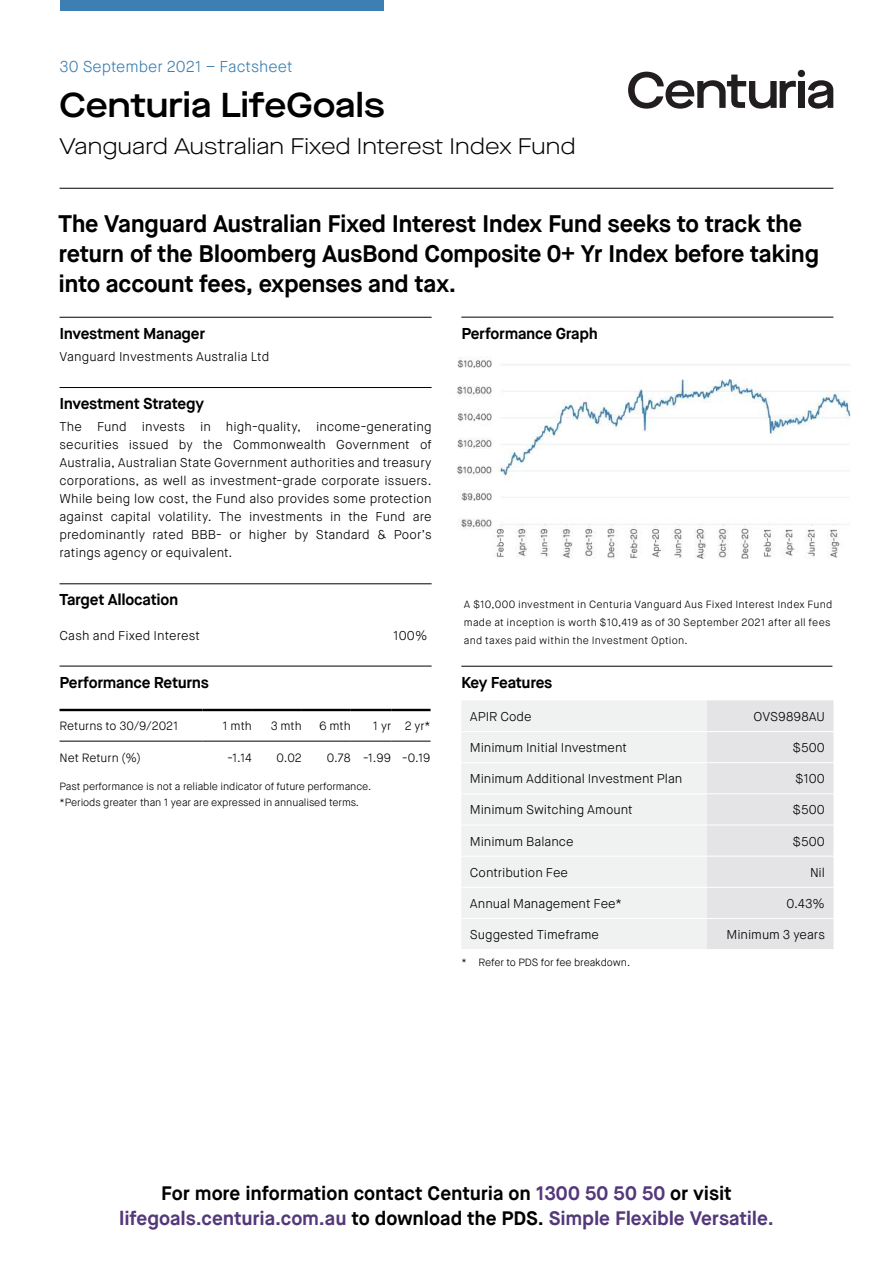
<style>
.page{position:relative;width:893px;height:1263px;background:#fff}
.page>*{position:absolute;margin:0;border:0;box-sizing:border-box;transform-origin:0 0}
.t1{font:600 34.5px "Maison Neue Extended";color:#000}
.t2{font:700 24px/30px "Maison Neue";letter-spacing:-.015em;color:#000}
.t3{font:300 22.5px "Maison Neue Extended";color:#000}
.t4{font:700 19.5px/25.5px "Maison Neue";letter-spacing:-.005em;color:#000;text-align:center}
.t5{font:700 15.75px "Maison Neue";letter-spacing:-.02em;color:#000}
.t6{font:300 15.75px "Maison Neue";color:#3c80b1}
.t7{font:300 12.75px/18px "Maison Neue";color:#000;text-align:justify}
.t8{font:300 12px "Maison Neue";color:#000}
.t9{font:300 10.5px/18px "Maison Neue";letter-spacing:.005em;color:#000}
.s1{color:#54387a}
</style>
<div class="page">
<hr style="left:60px;top:188px;width:773px;height:1px;background:#000">
<hr style="left:60px;top:317px;width:372px;height:1px;background:#000">
<hr style="left:60px;top:387px;width:372px;height:1px;background:#000">
<hr style="left:60px;top:583px;width:372px;height:1px;background:#000">
<hr style="left:60px;top:666px;width:372px;height:1px;background:#000">
<hr style="left:60px;top:709px;width:142px;height:2px;background:#000">
<hr style="left:202px;top:709px;width:50px;height:2px;background:#000">
<hr style="left:252px;top:709px;width:50px;height:2px;background:#000">
<hr style="left:302px;top:709px;width:49px;height:2px;background:#000">
<hr style="left:351px;top:709px;width:40px;height:2px;background:#000">
<hr style="left:391px;top:709px;width:40px;height:2px;background:#000">
<hr style="left:60px;top:741px;width:142px;height:1px;background:#000">
<hr style="left:202px;top:741px;width:50px;height:1px;background:#000">
<hr style="left:252px;top:741px;width:50px;height:1px;background:#000">
<hr style="left:302px;top:741px;width:49px;height:1px;background:#000">
<hr style="left:351px;top:741px;width:40px;height:1px;background:#000">
<hr style="left:391px;top:741px;width:40px;height:1px;background:#000">
<hr style="left:461px;top:317px;width:372px;height:1px;background:#000">
<div style="left:60px;top:0;width:324px;height:11px;background:#3d7fb2"></div>
<div style="left:798px;top:81px;width:7px;height:27px;background:#221e1f"></div>
<svg style="left:808px;top:80px;width:25px;height:29px"></svg>
<div style="left:798px;top:70px;width:7px;height:7px;background:#221e1f;border-radius:50%"></div>
<svg style="left:628px;top:72px;width:168px;height:37px"></svg>
<hr style="left:461px;top:666px;width:371px;height:1px;background:#000">
<div style="left:462px;top:701px;width:245px;height:248px;background:#f0f1f1"></div>
<div style="left:707px;top:700px;width:126px;height:249px;background:#e4e4e6"></div>
<hr style="left:461px;top:731px;width:246px;height:1px;background:#fff">
<hr style="left:707px;top:731px;width:126px;height:1px;background:#fff">
<hr style="left:461px;top:762px;width:246px;height:1px;background:#fff">
<hr style="left:707px;top:762px;width:126px;height:1px;background:#fff">
<hr style="left:461px;top:794px;width:246px;height:1px;background:#fff">
<hr style="left:707px;top:794px;width:126px;height:1px;background:#fff">
<hr style="left:461px;top:825px;width:246px;height:1px;background:#fff">
<hr style="left:707px;top:825px;width:126px;height:1px;background:#fff">
<hr style="left:461px;top:856px;width:246px;height:1px;background:#fff">
<hr style="left:707px;top:856px;width:126px;height:1px;background:#fff">
<hr style="left:461px;top:887px;width:246px;height:1px;background:#fff">
<hr style="left:707px;top:887px;width:126px;height:1px;background:#fff">
<hr style="left:461px;top:918px;width:246px;height:1px;background:#fff">
<hr style="left:707px;top:918px;width:126px;height:1px;background:#fff">
<img style="left:457px;top:357px;width:394px;height:202px">
<p class="t6" style="left:60px;top:60px;width:235px">30 September 2021 – Factsheet</p>
<h1 class="t1" style="left:60px;top:84px;width:327px">Centuria LifeGoals</h1>
<h3 class="t3" style="left:60px;top:138px;width:518px">Vanguard Australian Fixed Interest Index Fund</h3>
<h2 class="t2" style="left:59px;top:211px;width:762px">The Vanguard Australian Fixed Interest Index Fund seeks to track the return of the Bloomberg AusBond Composite 0+ Yr Index before taking into account fees, expenses and tax.</h2>
<p class="t5" style="left:60px;top:327px;width:147px">Investment Manager</p>
<p class="t7" style="left:60px;top:349px;width:211px">Vanguard Investments Australia Ltd</p>
<p class="t5" style="left:60px;top:397px;width:146px">Investment Strategy</p>
<p class="t7" style="left:60px;top:419px;width:374px">The Fund invests in high-quality, income-generating securities issued by the Commonwealth Government of Australia, Australian State Government authorities and treasury corporations, as well as investment-grade corporate issuers.<br>While being low cost, the Fund also provides some protection against capital volatility. The investments in the Fund are predominantly rated BBB- or higher by Standard &amp; Poor’s ratings agency or equivalent.</p>
<p class="t5" style="left:60px;top:594px;width:120px">Target Allocation</p>
<p class="t7" style="left:60px;top:627px;width:142px">Cash and Fixed Interest</p>
<p class="t7" style="left:393px;top:627px;width:36px">100%</p>
<p class="t5" style="left:60px;top:676px;width:151px">Performance Returns</p>
<p class="t8" style="left:60px;top:721px;width:121px">Returns to 30/9/2021</p>
<p class="t8" style="left:222px;top:721px;width:31px">1 mth</p>
<p class="t8" style="left:271px;top:721px;width:33px">3 mth</p>
<p class="t8" style="left:319px;top:721px;width:33px">6 mth</p>
<p class="t8" style="left:373px;top:721px;width:59px">1 yr 2 yr*</p>
<p class="t8" style="left:60px;top:752px;width:83px">Net Return (%)</p>
<p class="t8" style="left:228px;top:752px;width:26px">-1.14</p>
<p class="t8" style="left:276px;top:752px;width:27px">0.02</p>
<p class="t8" style="left:327px;top:752px;width:105px">0.78 -1.99 -0.19</p>
<p class="t9" style="left:60px;top:779px;width:313px;line-height:16.2px">Past performance is not a reliable indicator of future performance. *Periods greater than 1 year are expressed in annualised terms.</p>
<p class="t5" style="left:461px;top:327px;width:138px">Performance Graph</p>
<p class="t9" style="left:464px;top:596px;width:370px">A $10,000 investment in Centuria Vanguard Aus Fixed Interest Index Fund made at inception is worth $10,419 as of 30 September 2021 after all fees and taxes paid within the Investment Option.</p>
<p class="t5" style="left:461px;top:676px;width:92px">Key Features</p>
<p class="t7" style="left:470px;top:709px;width:63px">APIR Code</p>
<p class="t7" style="left:754px;top:709px;width:73px">OVS9898AU</p>
<p class="t7" style="left:470px;top:740px;width:159px">Minimum Initial Investment</p>
<p class="t7" style="left:792px;top:740px;width:34px">$500</p>
<p class="t7" style="left:470px;top:771px;width:214px">Minimum Additional Investment Plan</p>
<p class="t7" style="left:795px;top:771px;width:31px">$100</p>
<p class="t7" style="left:470px;top:802px;width:164px">Minimum Switching Amount</p>
<p class="t7" style="left:792px;top:802px;width:34px">$500</p>
<p class="t7" style="left:470px;top:833px;width:105px">Minimum Balance</p>
<p class="t7" style="left:792px;top:833px;width:34px">$500</p>
<p class="t7" style="left:470px;top:864px;width:100px">Contribution Fee</p>
<p class="t7" style="left:810px;top:864px;width:16px">Nil</p>
<p class="t7" style="left:470px;top:896px;width:154px">Annual Management Fee*</p>
<p class="t7" style="left:786px;top:896px;width:40px">0.43%</p>
<p class="t7" style="left:470px;top:927px;width:131px">Suggested Timeframe</p>
<p class="t7" style="left:727px;top:927px;width:100px">Minimum 3 years</p>
<p class="t9" style="left:461px;top:954px;width:170px">* Refer to PDS for fee breakdown.</p>
<h3 class="t4" style="left:119px;top:1182px;width:656px">For more information contact Centuria on <span class="s1">1300 50 50 50</span> or visit <span class="s1">lifegoals.centuria.com.au</span> to download the PDS. <span class="s1">Simple Flexible Versatile.</span></h3>
</div>
